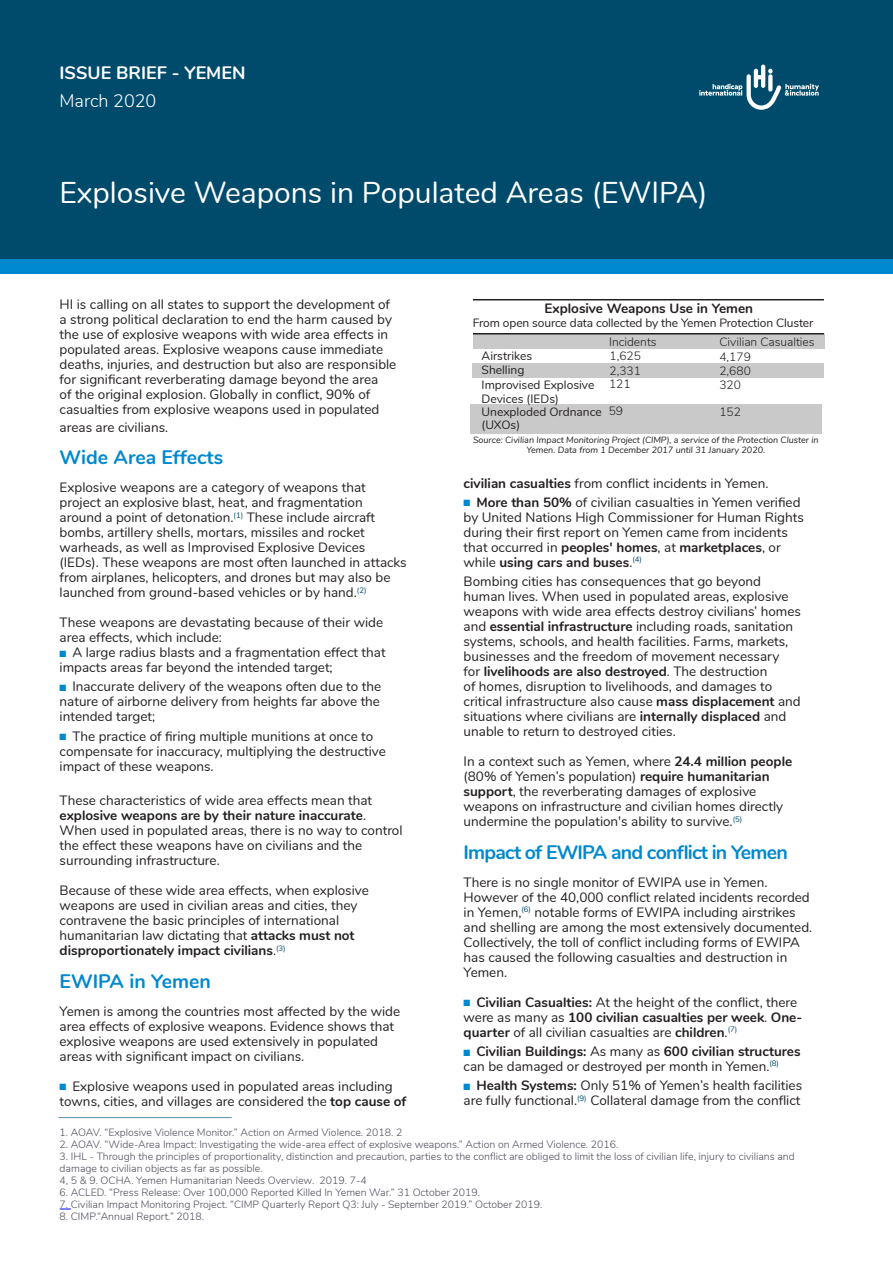
<style>
.page{position:relative;width:893px;height:1263px;background:#fff}
.page>*{position:absolute;margin:0;border:0;box-sizing:border-box;transform-origin:0 0}
.titre_doc{font:30px "Nunito";color:#fff}
.titre_niveau2{font:700 19.5px "Nunito";letter-spacing:-.04em;color:#0088ce}
.titre_niveau2-2{font:700 19.5px "Nunito";color:#0088ce}
.titre_doc-2{font:700 18px "Nunito";color:#fff}
.titre_doc-3{font:300 18px "Nunito";color:#fff}
.t1{font:13.5px/15px "Nunito";color:#231f20}
.t2{font:700 13.5px "Nunito";color:#231f20}
.text_courant{font:12px/13.5px "Nunito";letter-spacing:-.005em;color:#231f20}
.text_courant-2{font:300 12px "Nunito";color:#231f20}
.t3{font:300 10.5px/12px "Nunito";color:#4e4c5a}
.t4{font:italic 9px/9.9px "Nunito";color:#231f20;text-align:center}
.s1{color:#0088ce}
.s2{font-weight:700}
</style>
<div class="page">
<div style="left:0;top:0;width:893px;height:259px;background:#004b6c"></div>
<svg style="left:699px;top:65px;width:120px;height:45px"></svg>
<hr style="left:58px;top:1117px;width:174px;height:1px;background:#5c8fab">
<div style="left:0;top:259px;width:893px;height:14px;background:#0088ce"></div>
<div style="left:473px;top:334px;width:352px;height:14px;background:#cac9c9"></div>
<hr style="left:473px;top:299px;width:351px;height:1px;background:#231f20">
<hr style="left:473px;top:333px;width:351px;height:1px;background:#231f20">
<div style="left:472px;top:363px;width:352px;height:14px;background:#cac9c9"></div>
<div style="left:470px;top:404px;width:352px;height:30px;background:#cac9c9"></div>
<p class="titre_doc-2" style="left:60px;top:59px;width:187px">ISSUE BRIEF - YEMEN</p>
<p class="titre_doc-3" style="left:60px;top:87px;width:98px">March 2020</p>
<p class="titre_doc" style="left:60px;top:170px;width:649px">Explosive Weapons in Populated Areas (EWIPA)</p>
<p class="t1" style="left:60px;top:296px;width:338px">HI is calling on all states to support the development of a strong political declaration to end the harm caused by the use of explosive weapons with wide area effects in populated areas. Explosive weapons cause immediate deaths, injuries, and destruction but also are responsible for significant reverberating damage beyond the area<br>of the original explosion. Globally in conflict, 90% of casualties from explosive weapons used in populated</p>
<p class="t1" style="left:60px;top:419px;width:110px">areas are civilians.</p>
<p class="titre_niveau2-2" style="left:60px;top:443px;width:165px">Wide Area Effects</p>
<p class="t1" style="left:60px;top:479px;width:349px">Explosive weapons are a category of weapons that project an explosive blast, heat, and fragmentation around a point of detonation.<sup>(1)</sup> These include aircraft bombs, artillery shells, mortars, missiles and rocket warheads, as well as Improvised Explosive Devices (IEDs). These weapons are most often launched in attacks from airplanes, helicopters, and drones but may also be launched from ground-based vehicles or by hand.<sup>(2)</sup></p>
<p class="t1" style="left:60px;top:614px;width:325px">These weapons are devastating because of their wide area effects, which include:</p>
<p class="t1" style="left:60px;top:644px;width:327px"><span class="s1">■</span> A large radius blasts and a fragmentation effect that impacts areas far beyond the intended target;</p>
<p class="t1" style="left:60px;top:678px;width:323px;text-align:justify"><span class="s1">■</span> Inaccurate delivery of the weapons often due to the nature of airborne delivery from heights far above the intended target;</p>
<p class="t1" style="left:60px;top:728px;width:328px"><span class="s1">■</span> The practice of firing multiple munitions at once to compensate for inaccuracy, multiplying the destructive impact of these weapons.</p>
<p class="t1" style="left:60px;top:792px;width:344px">These characteristics of wide area effects mean that <span class="s2">explosive weapons are by their nature inaccurate</span>.<br>When used in populated areas, there is no way to control the effect these weapons have on civilians and the surrounding infrastructure.</p>
<p class="t1" style="left:60px;top:882px;width:311px">Because of these wide area effects, when explosive weapons are used in civilian areas and cities, they contravene the basic principles of international humanitarian law dictating that <span class="s2">attacks must not disproportionately impact civilians</span>.<sup>(3)</sup></p>
<p class="titre_niveau2-2" style="left:60px;top:966px;width:153px">EWIPA in Yemen</p>
<p class="t1" style="left:60px;top:1002px;width:342px">Yemen is among the countries most affected by the wide area effects of explosive weapons. Evidence shows that explosive weapons are used extensively in populated areas with significant impact on civilians.</p>
<p class="t1" style="left:60px;top:1077px;width:348px"><span class="s1">■</span> Explosive weapons used in populated areas including towns, cities, and villages are considered the <span class="s2">top cause of</span></p>
<p class="t2" style="left:545px;top:299px;width:210px">Explosive Weapons Use in Yemen</p>
<p class="text_courant" style="left:473px;top:315px;width:342px">From open source data collected by the Yemen Protection Cluster</p>
<p class="text_courant-2" style="left:609px;top:333px;width:49px">Incidents</p>
<p class="text_courant-2" style="left:719px;top:333px;width:97px">Civilian Casualties</p>
<p class="text_courant" style="left:482px;top:348px;width:52px">Airstrikes</p>
<p class="text_courant" style="left:482px;top:378px;width:114px">Improvised Explosive<br>Devices (IEDs)</p>
<p class="text_courant-2" style="left:609px;top:347px;width:33px">1,625</p>
<p class="text_courant-2" style="left:719px;top:348px;width:33px">4,179</p>
<p class="text_courant" style="left:482px;top:362px;width:44px">Shelling</p>
<p class="text_courant-2" style="left:609px;top:362px;width:33px">2,331</p>
<p class="text_courant-2" style="left:719px;top:362px;width:33px">2,680</p>
<p class="text_courant-2" style="left:719px;top:376px;width:23px">320</p>
<p class="text_courant-2" style="left:609px;top:401px;width:16px">59</p>
<p class="text_courant-2" style="left:719px;top:403px;width:23px">152</p>
<p class="t4" style="left:473px;top:434px;width:347px">Source: Civilian Impact Monitoring Project (CIMP), a service of the Protection Cluster in<br>Yemen. Data from 1 December 2017 until 31 January 2020.</p>
<p class="text_courant-2" style="left:609px;top:375px;width:23px">121</p>
<p class="text_courant" style="left:482px;top:404px;width:122px">Unexploded Ordnance (UXOs)</p>
<p class="t1" style="left:464px;top:475px;width:306px"><span class="s2">civilian casualties</span> from conflict incidents in Yemen.</p>
<p class="t1" style="left:464px;top:494px;width:342px"><span class="s1">■</span> <span class="s2">More than 50%</span> of civilian casualties in Yemen verified by United Nations High Commissioner for Human Rights during their first report on Yemen came from incidents that occurred in <span class="s2">peoples' homes</span>, at <span class="s2">marketplaces</span>, or while <span class="s2">using cars and buses</span>.<sup>(4)</sup></p>
<p class="t1" style="left:464px;top:573px;width:339px">Bombing cities has consequences that go beyond human lives. When used in populated areas, explosive weapons with wide area effects destroy civilians’ homes and <span class="s2">essential infrastructure</span> including roads, sanitation systems, schools, and health facilities. Farms, markets, businesses and the freedom of movement necessary<br>for <span class="s2">livelihoods are also destroyed</span>. The destruction<br>of homes, disruption to livelihoods, and damages to critical infrastructure also cause <span class="s2">mass displacement</span> and situations where civilians are <span class="s2">internally displaced</span> and unable to return to destroyed cities.</p>
<p class="t1" style="left:464px;top:753px;width:330px">In a context such as Yemen, where <span class="s2">24.4 million people </span>(80% of Yemen’s population) <span class="s2">require humanitarian support</span>, the reverberating damages of explosive weapons on infrastructure and civilian homes directly undermine the population's ability to survive.<sup>(5)</sup></p>
<p class="titre_niveau2" style="left:464px;top:838px;width:326px">Impact of EWIPA and conflict in Yemen</p>
<p class="t1" style="left:464px;top:874px;width:350px">There is no single monitor of EWIPA use in Yemen.<br>However of the 40,000 conflict related incidents recorded in Yemen,<sup>(6)</sup> notable forms of EWIPA including airstrikes and shelling are among the most extensively documented.<br>Collectively, the toll of conflict including forms of EWIPA has caused the following casualties and destruction in Yemen.</p>
<p class="t1" style="left:464px;top:994px;width:340px"><span class="s1">■</span> <span class="s2">Civilian Casualties:</span> At the height of the conflict, there were as many as <span class="s2">100 civilian casualties per week</span>. <span class="s2">One&shy;quarter</span> of all civilian casualties are <span class="s2">children</span>.<sup>(7)</sup></p>
<p class="t1" style="left:464px;top:1043px;width:339px"><span class="s1">■</span> <span class="s2">Civilian Buildings:</span> As many as <span class="s2">600 civilian structures </span>can be damaged or destroyed per month in Yemen.<sup>(8)</sup></p>
<p class="t1" style="left:464px;top:1077px;width:340px"><span class="s1">■</span> <span class="s2">Health Systems:</span> Only 51% of Yemen’s health facilities are fully functional.<sup>(9)</sup> Collateral damage from the conflict</p>
<p class="t3" style="left:60px;top:1126px;width:344px">1. AOAV. “Explosive Violence Monitor.” Action on Armed Violence. 2018. 2</p>
<p class="t3" style="left:60px;top:1138px;width:560px">2. AOAV. “Wide-Area Impact: Investigating the wide-area effect of explosive weapons.” Action on Armed Violence. 2016.</p>
<p class="t3" style="left:60px;top:1150px;width:737px">3. IHL - Through the principles of proportionality, distinction and precaution, parties to the conflict are obliged to limit the loss of civilian life, injury to civilians and damage to civilian objects as far as possible.</p>
<p class="t3" style="left:60px;top:1174px;width:309px">4, 5 &amp; 9. OCHA. Yemen Humanitarian Needs Overview. 2019. 7-4</p>
<p class="t3" style="left:60px;top:1186px;width:422px">6. ACLED. “Press Release: Over 100,000 Reported Killed In Yemen War.” 31 October 2019.</p>
<p class="t3" style="left:60px;top:1198px;width:484px">7. Civilian Impact Monitoring Project. “CIMP Quarterly Report Q3: July - September 2019.” October 2019.</p>
<p class="t3" style="left:60px;top:1210px;width:146px">8. CIMP.“Annual Report.” 2018.</p>
</div>
